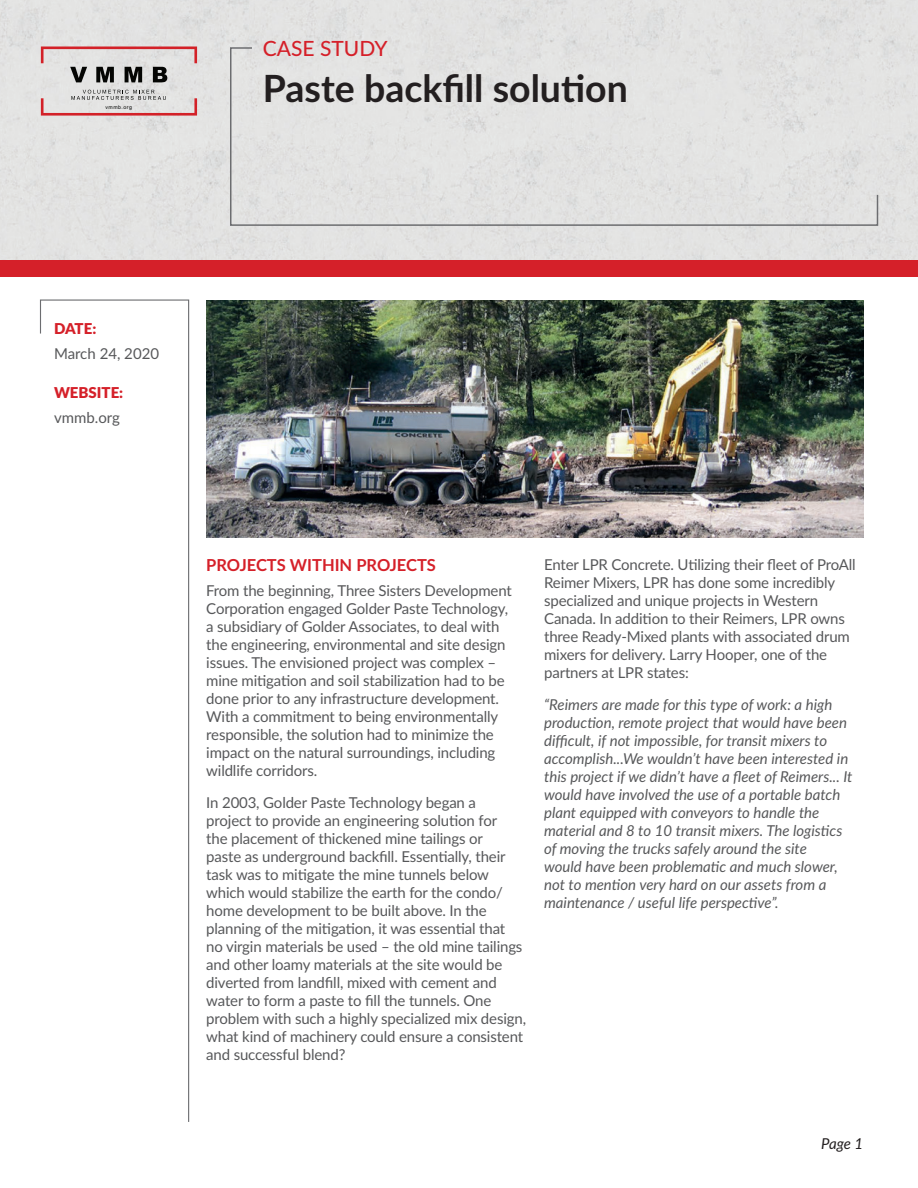
<style>
.page{position:relative;width:918px;height:1188px;background:#fff}
.page>*{position:absolute;margin:0;border:0;box-sizing:border-box;transform-origin:0 0}
.Main_Headline{font:700 37.5px "Lato";color:#231f20}
.t1{font:500 21px "Lato";color:#d52029}
.Sub_Head_1{font:700 16.5px "Lato";color:#d52029}
.Body_Copy{font:15px/18px "Lato";letter-spacing:-.01em;color:#57585a}
.Body_Copy-2{font:italic 15px/18px "Lato";color:#57585a}
.Body_Copy_-_Sidebar{font:15px "Lato";color:#57585a}
.Subhead_-_Sidebar{font:900 15px "Lato";color:#d52029}
.t2{font:italic 15px "Lato";color:#231f20}
.t3{font:5.25px "Arial";letter-spacing:.09em;color:#040503}
</style>
<div class="page">
<div style="left:0;top:0;width:918px;height:260px;background:#e2e3e2"></div>
<div style="left:0;top:260px;width:918px;height:17px;background:#d52029"></div>
<svg style="left:41px;top:90px;width:156px;height:26px;background:#d8c3c3"></svg>
<svg style="left:41px;top:47px;width:156px;height:35px;background:#c2b5b5"></svg>
<div style="left:229px;top:46px;width:650px;height:181px;background:#e3e3e2"></div>
<svg style="left:40px;top:299px;width:150px;height:823px"></svg>
<img style="left:206px;top:300px;width:658px;height:238px">
<p class="t3" style="left:105px;top:104px;width:28px">vmmb.org</p>
<h2 class="t1" style="left:263px;top:33px;width:126px">CASE STUDY</h2>
<p class="Main_Headline" style="left:263px;top:61px;width:367px">Paste backfill solution</p>
<p class="Subhead_-_Sidebar" style="left:54px;top:317px;width:44px">DATE:</p>
<p class="Body_Copy_-_Sidebar" style="left:54px;top:342px;width:107px">March 24, 2020</p>
<p class="Subhead_-_Sidebar" style="left:54px;top:382px;width:71px">WEBSITE:</p>
<p class="Body_Copy_-_Sidebar" style="left:54px;top:407px;width:67px">vmmb.org</p>
<p class="Sub_Head_1" style="left:206px;top:553px;width:231px">PROJECTS WITHIN PROJECTS</p>
<p class="Body_Copy" style="left:206px;top:581px;width:307px">From the beginning, Three Sisters Development Corporation engaged Golder Paste Technology, a subsidiary of Golder Associates, to deal with the engineering, environmental and site design issues. The envisioned project was complex – mine mitigation and soil stabilization had to be done prior to any infrastructure development.<br>With a commitment to being environmentally responsible, the solution had to minimize the impact on the natural surroundings, including wildlife corridors.</p>
<p class="Body_Copy" style="left:206px;top:793px;width:321px">In 2003, Golder Paste Technology began a<br>project to provide an engineering solution for<br>the placement of thickened mine tailings or<br>paste as underground backfill. Essentially, their task was to mitigate the mine tunnels below which would stabilize the earth for the condo/ home development to be built above. In the planning of the mitigation, it was essential that<br>no virgin materials be used – the old mine tailings and other loamy materials at the site would be diverted from landfill, mixed with cement and water to form a paste to fill the tunnels. One problem with such a highly specialized mix design, what kind of machinery could ensure a consistent and successful blend?</p>
<p class="Body_Copy" style="left:544px;top:555px;width:313px">Enter LPR Concrete. Utilizing their fleet of ProAll Reimer Mixers, LPR has done some incredibly specialized and unique projects in Western Canada. In addition to their Reimers, LPR owns three Ready-Mixed plants with associated drum mixers for delivery. Larry Hooper, one of the partners at LPR states:</p>
<p class="Body_Copy-2" style="left:544px;top:695px;width:310px">“Reimers are made for this type of work: a high production, remote project that would have been difficult, if not impossible, for transit mixers to accomplish...We wouldn’t have been interested in this project if we didn’t have a fleet of Reimers... It would have involved the use of a portable batch plant equipped with conveyors to handle the material and 8 to 10 transit mixers. The logistics of moving the trucks safely around the site<br>would have been problematic and much slower, not to mention very hard on our assets from a maintenance / useful life perspective”.</p>
<p class="t2" style="left:821px;top:1133px;width:43px">Page 1</p>
</div>
